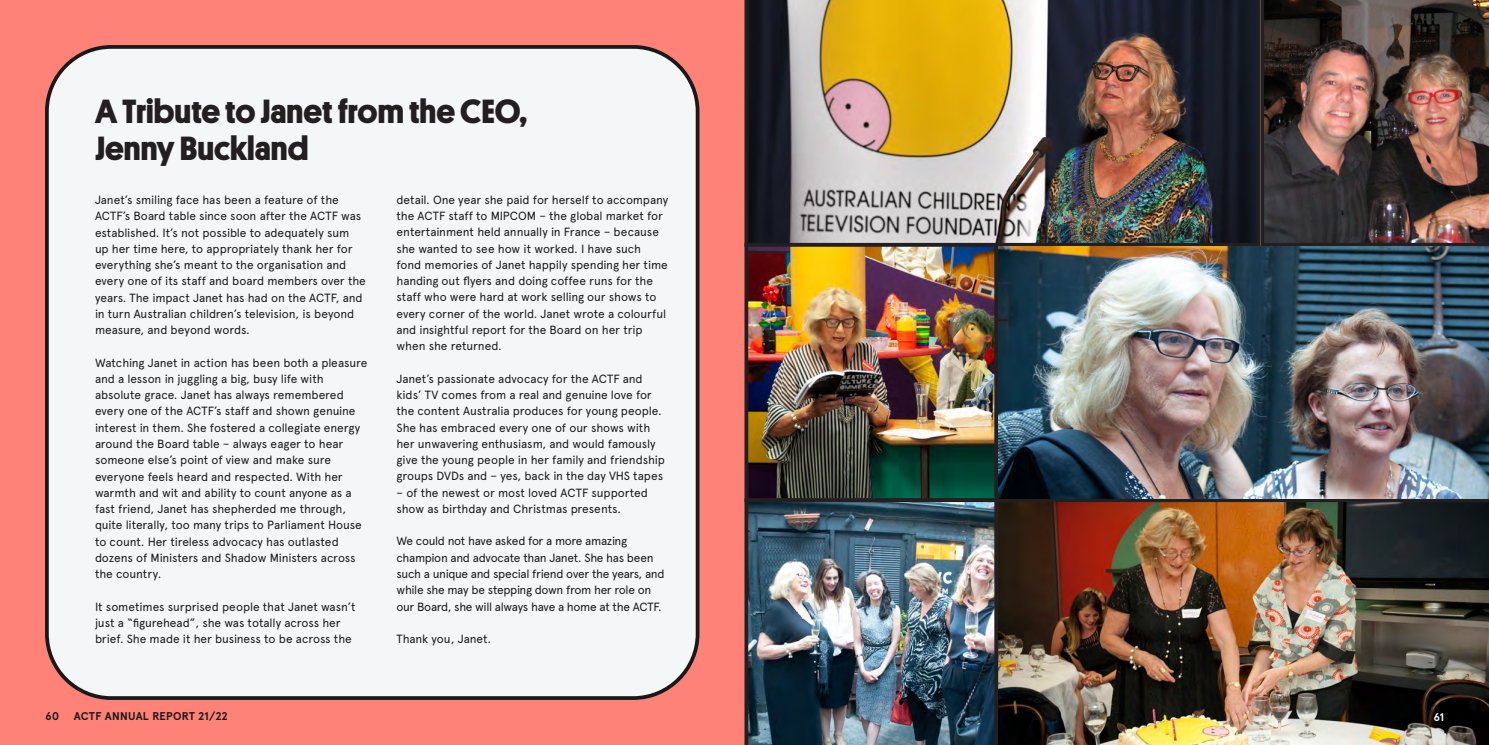
<style>
.page{position:relative;width:1489px;height:745px;background:#fff}
.page>*{position:absolute;margin:0;border:0;box-sizing:border-box;transform-origin:0 0}
._2017_Program_Detail{font:700 33.75px/37.1px "Platform";color:#231f20}
.Letters{font:11.88px/16.2px "Apercu";letter-spacing:-.01em;color:#191919}
.Letters-2{font:11.88px/16.2px "Apercu";letter-spacing:-.03em;color:#191919}
.BTS_Contents_Sub{font:700 11.25px "Apercu Pro";letter-spacing:.015em;color:#191919}
.body{font:700 11.25px "Apercu Pro";color:#fff}
</style>
<div class="page">
<img style="left:998px;top:498px;width:490px;height:246px">
<div style="left:0;top:0;width:744px;height:744px;background:#ff8278"></div>
<div style="left:47px;top:47px;width:650px;height:650px;background:#f4f6f8;border-radius:64px"></div>
<div style="left:45px;top:45px;width:654px;height:654px;border:4px solid #191919;border-radius:64px"></div>
<img style="left:744px;top:0;width:516px;height:246px">
<img style="left:749px;top:248px;width:244px;height:248px">
<div style="left:744px;top:243px;width:254px;height:258px;border:4px solid #231f20"></div>
<img style="left:744px;top:498px;width:254px;height:246px">
<img style="left:1260px;top:0;width:228px;height:246px">
<img style="left:998px;top:246px;width:490px;height:252px">
<p class="_2017_Program_Detail" style="left:95px;top:91px;width:433px">A Tribute to Janet from the CEO,<br>Jenny Buckland</p>
<p class="Letters" style="left:95px;top:191px;width:272px">Janet’s smiling face has been a feature of the ACTF’s Board table since soon after the ACTF was established. It’s not possible to adequately sum up her time here, to appropriately thank her for everything she’s meant to the organisation and every one of its staff and board members over the years. The impact Janet has had on the ACTF, and in turn Australian children’s television, is beyond measure, and beyond words.</p>
<p class="Letters" style="left:95px;top:354px;width:274px">Watching Janet in action has been both a pleasure and a lesson in juggling a big, busy life with absolute grace. Janet has always remembered every one of the ACTF’s staff and shown genuine interest in them. She fostered a collegiate energy around the Board table – always eager to hear someone else’s point of view and make sure everyone feels heard and respected. With her warmth and wit and ability to count anyone as a fast friend, Janet has shepherded me through, quite literally, too many trips to Parliament House to count. Her tireless advocacy has outlasted dozens of Ministers and Shadow Ministers across the country.</p>
<p class="Letters" style="left:95px;top:598px;width:262px">It sometimes surprised people that Janet wasn’t just a “figurehead”, she was totally across her brief. She made it her business to be across the</p>
<p class="Letters" style="left:396px;top:191px;width:273px">detail. One year she paid for herself to accompany the ACTF staff to MIPCOM – the global market for entertainment held annually in France – because she wanted to see how it worked. I have such fond memories of Janet happily spending her time handing out flyers and doing coffee runs for the staff who were hard at work selling our shows to every corner of the world. Janet wrote a colourful and insightful report for the Board on her trip when she returned.</p>
<p class="Letters" style="left:396px;top:370px;width:270px">Janet’s passionate advocacy for the ACTF and kids’ TV comes from a real and genuine love for the content Australia produces for young people.<br>She has embraced every one of our shows with her unwavering enthusiasm, and would famously give the young people in her family and friendship groups DVDs and – yes, back in the day VHS tapes</p>
<p class="Letters" style="left:396px;top:484px;width:253px">– of the newest or most loved ACTF supported show as birthday and Christmas presents.</p>
<p class="Letters-2" style="left:396px;top:532px;width:269px">We could not have asked for a more amazing champion and advocate than Janet. She has been such a unique and special friend over the years, and while she may be stepping down from her role on our Board, she will always have a home at the ACTF.</p>
<p class="Letters" style="left:396px;top:630px;width:96px">Thank you, Janet.</p>
<p class="BTS_Contents_Sub" style="left:46px;top:707px;width:15px">60</p>
<p class="BTS_Contents_Sub" style="left:74px;top:707px;width:155px">ACTF ANNUAL REPORT 21/22</p>
<p class="body" style="left:1433px;top:708px;width:12px">61</p>
</div>
